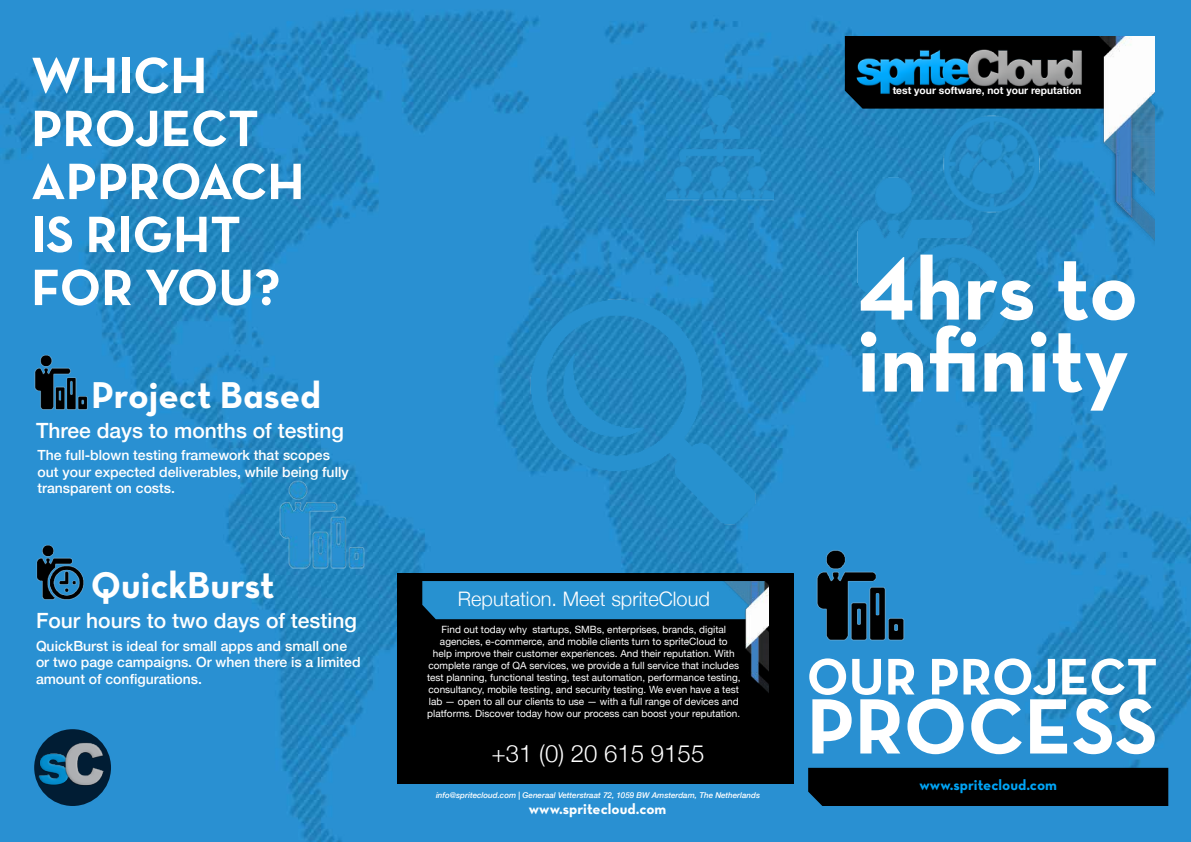
<style>
.page{position:relative;width:1191px;height:842px;background:#fff}
.page>*{position:absolute;margin:0;border:0;box-sizing:border-box;transform-origin:0 0}
.t1{font:90px/72px "Neutra Text Bold Alt";color:#fff}
.t2{font:79.7px "Neutra Text Bold Alt";color:#fff}
.t3{font:52.3px "Neutra Text Bold Alt";color:#fff}
.t4{font:52px/53px "Neutra Text Bold Alt";color:#fff}
.t5{font:38px "Neutra Text Bold Alt";color:#fff}
.t6{font:300 24px "Helvetica Neue";color:#fff}
.t7{font:500 21px "Helvetica Neue";color:#fff}
.t8{font:300 20px "Helvetica Neue";color:#fff}
.t9{font:15px "Neutra Text Bold Alt";color:#00a5f7}
.t10{font:15px "Neutra Text Bold Alt";color:#fff}
.t11{font:500 14px/16.8px "Helvetica Neue";color:#fff}
.t12{font:700 10.3px "Helvetica Neue";color:#fff}
.t13{font:10px/12px "Helvetica Neue";color:#fff;text-align:center}
.t14{font:italic 500 8px "Helvetica Neue";color:#fff}
</style>
<div class="page">
<img style="left:0;top:0;width:1191px;height:842px">
<img style="left:944px;top:116px;width:96px;height:96px">
<img style="left:274px;top:479px;width:95px;height:94px">
<img style="left:839px;top:172px;width:193px;height:193px">
<img style="left:530px;top:299px;width:225px;height:225px">
<div style="left:808px;top:768px;width:360px;height:38px;background:#000"></div>
<div style="left:34px;top:729px;width:77px;height:77px;background:#011d34;border-radius:50%"></div>
<img style="left:38px;top:732px;width:66px;height:60px">
<div style="left:397px;top:733px;width:397px;height:51px;background:#000"></div>
<div style="left:397px;top:574px;width:396px;height:159px;background:#000"></div>
<div style="left:397px;top:573px;width:397px;height:160px;border:1px solid #000"></div>
<div style="left:422px;top:581px;width:300px;height:38px;background:#2791d0"></div>
<img style="left:722px;top:581px;width:47px;height:112px">
<svg style="left:845px;top:36px;width:241px;height:73px;background:#030b11"></svg>
<img style="left:1086px;top:36px;width:69px;height:312px">
<img style="left:852px;top:39px;width:237px;height:64px">
<img style="left:666px;top:95px;width:107px;height:108px">
<img style="left:811px;top:547px;width:98px;height:98px">
<img style="left:31px;top:353px;width:59px;height:59px">
<img style="left:31px;top:544px;width:59px;height:59px">
<h3 class="t4" style="left:31px;top:48px;width:275px">WHICH<br>PROJECT<br>APPROACH<br>IS RIGHT<br>FOR YOU?</h3>
<h3 class="t5" style="left:91px;top:371px;width:232px">Project Based</h3>
<h3 class="t7" style="left:36px;top:413px;width:309px">Three days to months of testing</h3>
<h3 class="t11" style="left:38px;top:446px;width:312px">The full-blown testing framework that scopes out your expected deliverables, while being fully transparent on costs.</h3>
<h3 class="t5" style="left:91px;top:562px;width:185px">QuickBurst</h3>
<h3 class="t7" style="left:36px;top:604px;width:322px">Four hours to two days of testing</h3>
<h3 class="t11" style="left:36px;top:637px;width:326px">QuickBurst is ideal for small apps and small one or two page campaigns. Or when there is a limited amount of configurations.</h3>
<p class="t12" style="left:892px;top:82px;width:190px">test your software, not your reputation</p>
<h1 class="t1" style="left:857px;top:251px;width:282px">4hrs to infinity</h1>
<h3 class="t8" style="left:458px;top:583px;width:254px">Reputation. Meet spriteCloud</h3>
<p class="t13" style="left:427px;top:624px;width:315px">Find out today why startups, SMBs, enterprises, brands, digital agencies, e-commerce, and mobile clients turn to spriteCloud to<br>help improve their customer experiences. And their reputation. With complete range of QA services, we provide a full service that includes test planning, functional testing, test automation, performance testing, consultancy, mobile testing, and security testing. We even have a test lab — open to all our clients to use — with a full range of devices and platforms. Discover today how our process can boost your reputation.</p>
<h3 class="t6" style="left:491px;top:734px;width:214px">+31 (0) 20 615 9155</h3>
<p class="t14" style="left:436px;top:788px;width:325px">info@spritecloud.com | Generaal Vetterstraat 72, 1059 BW Amsterdam, The Netherlands</p>
<h3 class="t10" style="left:529px;top:800px;width:139px">www.spritecloud.com</h3>
<h3 class="t3" style="left:806px;top:644px;width:352px">OUR PROJECT</h3>
<h2 class="t2" style="left:806px;top:677px;width:352px">PROCESS</h2>
<h3 class="t9" style="left:919px;top:776px;width:139px">www.spritecloud.com</h3>
</div>
